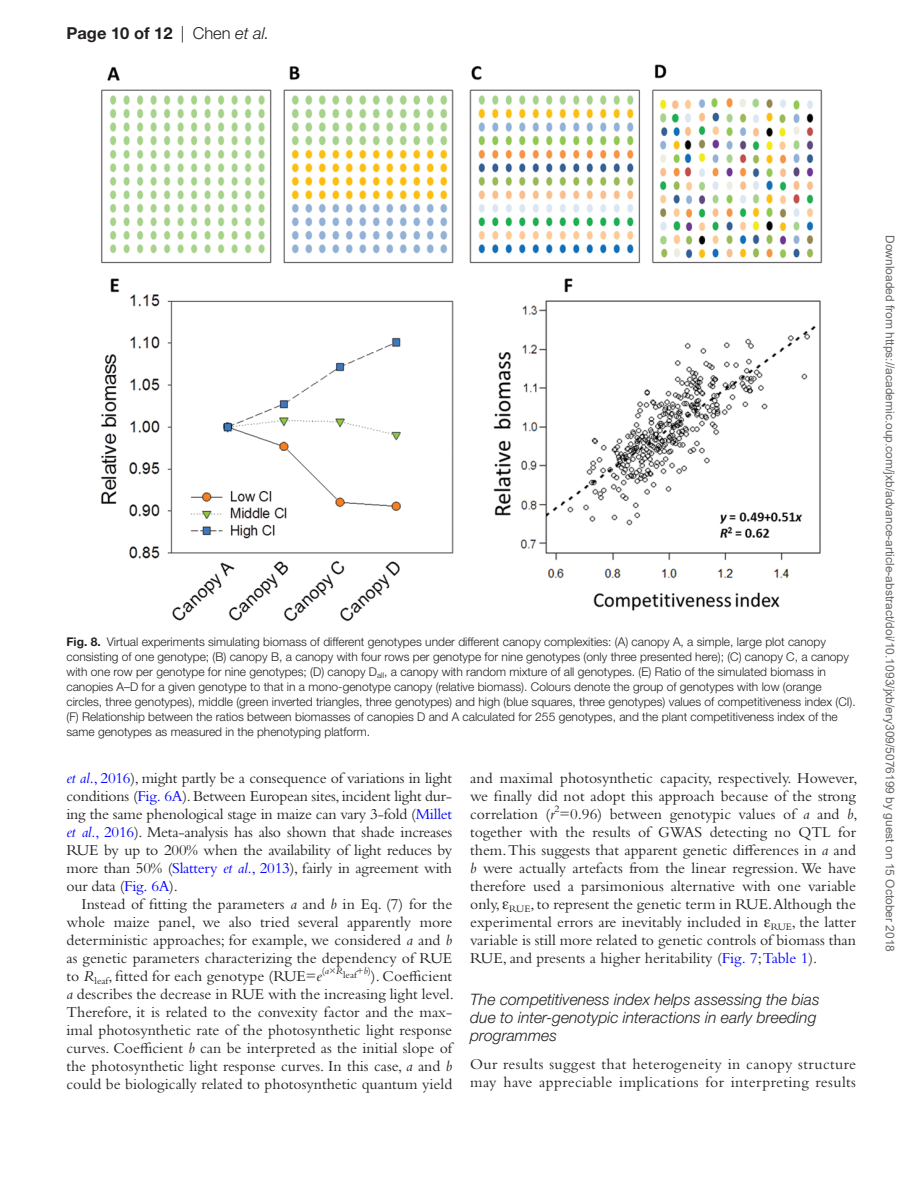
<style>
.page{position:relative;width:919px;height:1187px;background:#fff}
.page>*{position:absolute;margin:0;border:0;box-sizing:border-box;transform-origin:0 0}
.t1{font:700 16.5px "Helvetica Neue LT Std";color:#231f20}
.t2{font:15.75px/18px "Bembo Std";color:#231f20;text-align:justify}
.t3{font:15.75px/18px "Bembo Std";letter-spacing:.025em;color:#231f20}
.t4{font:italic 300 15.75px/18px "Helvetica Neue LT Std";color:#231f20}
.t5{font:300 12px/15px "Helvetica Neue LT Std";color:#231f20}
.t6{font:12px "Arial";color:#666}
.s1{font-weight:300}
.s2{font-weight:300;font-style:italic}
.s3{font-weight:700}
.s4{font-style:italic;color:#00f}
.s5{color:#00f}
.s6{font-style:italic}
.s7{font-family:"Gandhari Unicode"}
</style>
<div class="page">
<img style="left:101px;top:64px;width:721px;height:558px">
<p class="t1" style="left:66px;top:23px;width:204px">Page 10 of 12 <span class="s1">| Chen</span> <span class="s2">et al.</span></p>
<p class="t5" style="left:66px;top:633px;width:790px"><span class="s3">Fig. 8.</span> Virtual experiments simulating biomass of different genotypes under different canopy complexities: (A) canopy A, a simple, large plot canopy consisting of one genotype; (B) canopy B, a canopy with four rows per genotype for nine genotypes (only three presented here); (C) canopy C, a canopy with one row per genotype for nine genotypes; (D) canopy D<sub>all</sub>, a canopy with random mixture of all genotypes. (E) Ratio of the simulated biomass in canopies A–D for a given genotype to that in a mono-genotype canopy (relative biomass). Colours denote the group of genotypes with low (orange circles, three genotypes), middle (green inverted triangles, three genotypes) and high (blue squares, three genotypes) values of competitiveness index (CI). (F) Relationship between the ratios between biomasses of canopies D and A calculated for 255 genotypes, and the plant competitiveness index of the same genotypes as measured in the phenotyping platform.</p>
<p class="t2" style="left:66px;top:768px;width:387px"><span class="s4">et al.</span><span class="s5">, 2016</span>), might partly be a consequence of variations in light conditions (<span class="s5">Fig. 6A</span>). Between European sites, incident light dur&shy;ing the same phenological stage in maize can vary 3-fold (<span class="s5">Millet </span><span class="s4">et al.</span><span class="s5">, 2016</span>). Meta-analysis has also shown that shade increases RUE by up to 200% when the availability of light reduces by more than 50% (<span class="s5">Slattery</span> <span class="s4">et al.</span><span class="s5">, 2013</span>), fairly in agreement with our data (<span class="s5">Fig. 6A</span>).</p>
<p class="t2" style="left:66px;top:894px;width:389px;text-indent:15px">Instead of fitting the parameters <span class="s6">a</span> and <span class="s6">b</span> in Eq. (7) for the whole maize panel, we also tried several apparently more deterministic approaches; for example, we considered <span class="s6">a</span> and <span class="s6">b </span>as genetic parameters characterizing the dependency of RUE to <span class="s6">R</span><sub>leaf</sub>, fitted for each genotype (RUE=<span class="s6">e</span><sup>(</sup><sup>a</sup><sup>×</sup><sup>R</sup><sup>leaf+</sup><sup>b</sup><sup>)</sup>). Coefficient <span class="s6">a</span> describes the decrease in RUE with the increasing light level.<br>Therefore, it is related to the convexity factor and the max&shy;imal photosynthetic rate of the photosynthetic light response curves. Coefficient <span class="s6">b</span> can be interpreted as the initial slope of the photosynthetic light response curves. In this case, <span class="s6">a</span> and <span class="s6">b </span>could be biologically related to photosynthetic quantum yield</p>
<p class="t2" style="left:470px;top:768px;width:389px">and maximal photosynthetic capacity, respectively. However, we finally did not adopt this approach because of the strong correlation (<span class="s6">r</span><sup>2</sup>=0.96) between genotypic values of <span class="s6">a</span> and <span class="s6">b</span>, together with the results of GWAS detecting no QTL for them. This suggests that apparent genetic differences in <span class="s6">a</span> and <span class="s6">b</span> were actually artefacts from the linear regression. We have therefore used a parsimonious alternative with one variable only, <span class="s7">ε</span><sub>RUE</sub>, to represent the genetic term in RUE. Although the experimental errors are inevitably included in <span class="s7">ε</span><sub>RUE</sub>, the latter variable is still more related to genetic controls of biomass than RUE, and presents a higher heritability (<span class="s5">Fig. 7</span>;<span class="s5">Table 1</span>).</p>
<p class="t4" style="left:470px;top:989px;width:351px">The competitiveness index helps assessing the bias due to inter-genotypic interactions in early breeding programmes</p>
<p class="t3" style="left:470px;top:1054px;width:387px">Our results suggest that heterogeneity in canopy structure may have appreciable implications for interpreting results</p>
<p class="t6" style="left:894px;top:235px;width:718px;rotate:90deg">Downloaded from https://academic.oup.com/jxb/advance-article-abstract/doi/10.1093/jxb/ery309/5076199 by guest on 15 October 2018</p>
</div>
